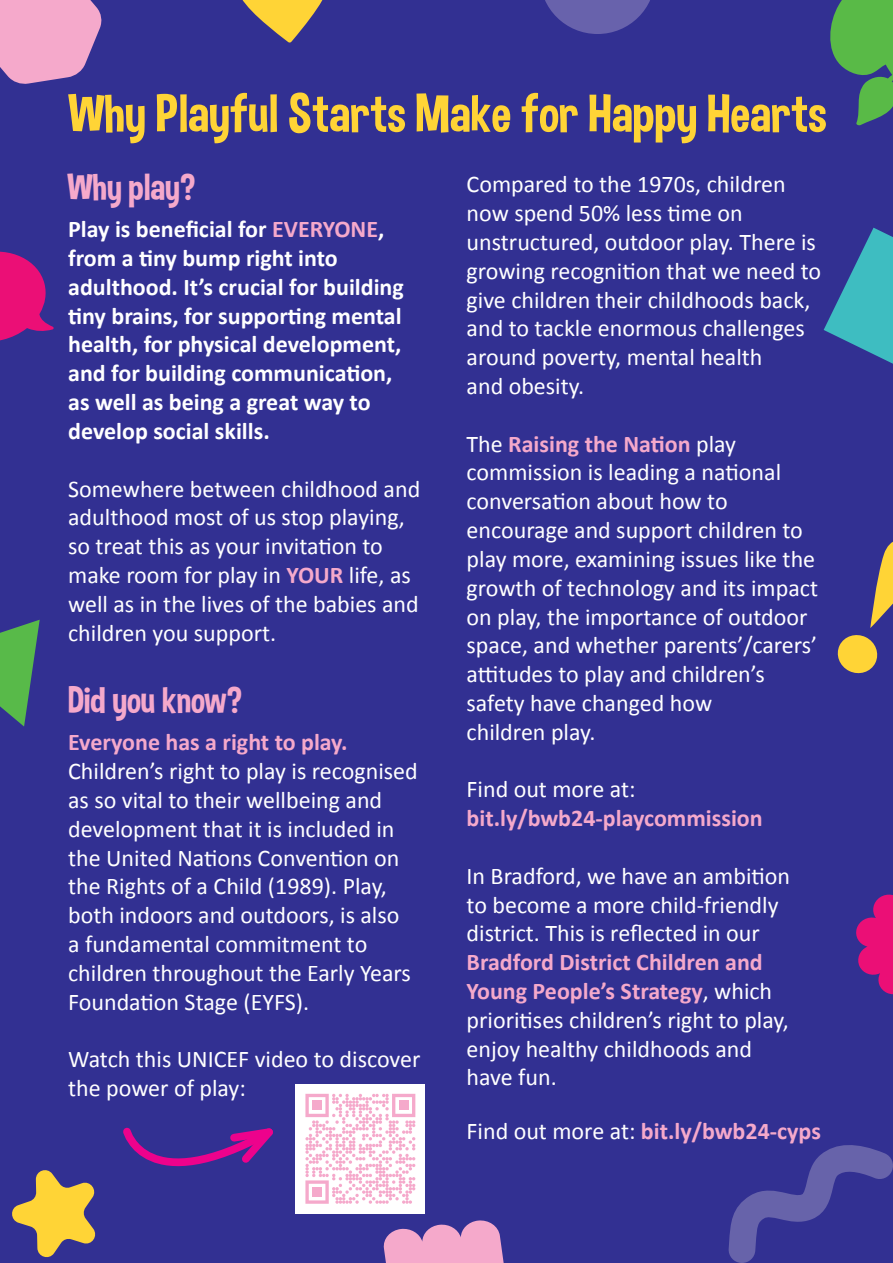
<style>
.page{position:relative;width:893px;height:1263px;background:#323092}
.page>*{position:absolute;margin:0;border:0;box-sizing:border-box;transform-origin:0 0}
.t1{font:37.5px "Dimbo";color:#f5a9cb}
.t2{font:24px/28.8px "Calibri";color:#fff}
.t3{font:700 24px/28.8px "Calibri";color:#fff}
.t4{font:700 24px "Calibri";color:#f5a9cb}
.s1{color:#f5a9cb}
.s2{font-weight:700;color:#f5a9cb}
.s3{font-weight:400;color:#fff}
</style>
<div class="page">
<svg style="left:0;top:251px;width:54px;height:90px"></svg>
<svg style="left:837px;top:542px;width:56px;height:132px"></svg>
<svg style="left:0;top:620px;width:40px;height:106px"></svg>
<svg style="left:856px;top:894px;width:37px;height:101px"></svg>
<svg style="left:383px;top:1220px;width:121px;height:43px"></svg>
<svg style="left:728px;top:1145px;width:165px;height:118px"></svg>
<svg style="left:824px;top:228px;width:69px;height:136px"></svg>
<svg style="left:12px;top:1170px;width:84px;height:88px"></svg>
<svg style="left:0;top:0;width:893px;height:143px"></svg>
<div style="left:296px;top:1084px;width:129px;height:129px;background:#fff"></div>
<svg style="left:305px;top:1094px;width:110px;height:110px"></svg>
<svg style="left:123px;top:1127px;width:150px;height:40px"></svg>
<p class="t1" style="left:68px;top:164px;width:129px">Why play?</p>
<p class="t3" style="left:68px;top:214px;width:337px">Play is beneficial for <span class="s1">EVERYONE</span>, from a tiny bump right into adulthood. It’s crucial for building tiny brains, for supporting mental health, for physical development, and for building communication, as well as being a great way to develop social skills.</p>
<p class="t2" style="left:68px;top:473px;width:354px">Somewhere between childhood and adulthood most of us stop playing, so treat this as your invitation to make room for play in <span class="s2">YOUR</span> life, as well as in the lives of the babies and children you support.</p>
<p class="t1" style="left:68px;top:677px;width:175px">Did you know?</p>
<p class="t2" style="left:68px;top:727px;width:351px"><span class="s2">Everyone has a right to play.<br></span>Children’s right to play is recognised as so vital to their wellbeing and development that it is included in the United Nations Convention on the Rights of a Child (1989). Play, both indoors and outdoors, is also<br>a fundamental commitment to children throughout the Early Years<br>Foundation Stage (EYFS).</p>
<p class="t2" style="left:68px;top:1044px;width:354px">Watch this UNICEF video to discover the power of play:</p>
<p class="t2" style="left:467px;top:169px;width:356px">Compared to the 1970s, children now spend 50% less time on unstructured, outdoor play. There is growing recognition that we need to give children their childhoods back, and to tackle enormous challenges around poverty, mental health</p>
<p class="t2" style="left:467px;top:371px;width:119px">and obesity.</p>
<p class="t2" style="left:467px;top:428px;width:353px">The <span class="s2">Raising the Nation</span> play commission is leading a national conversation about how to encourage and support children to play more, examining issues like the growth of technology and its impact on play, the importance of outdoor space, and whether parents’/carers’ attitudes to play and children’s safety have changed how</p>
<p class="t2" style="left:467px;top:716px;width:130px">children play.</p>
<p class="t2" style="left:467px;top:774px;width:170px">Find out more at:</p>
<p class="t4" style="left:467px;top:803px;width:298px">bit.ly/bwb24-playcommission</p>
<p class="t2" style="left:467px;top:860px;width:325px">In Bradford, we have an ambition to become a more child-friendly district. This is reflected in our<br><span class="s2">Bradford District Children and<br>Young People’s Strategy</span>, which prioritises children’s right to play, enjoy healthy childhoods and</p>
<p class="t2" style="left:467px;top:1062px;width:92px">have fun.</p>
<p class="t4" style="left:467px;top:1116px;width:356px"><span class="s3">Find out more at:</span> bit.ly/bwb24-cyps</p>
</div>
